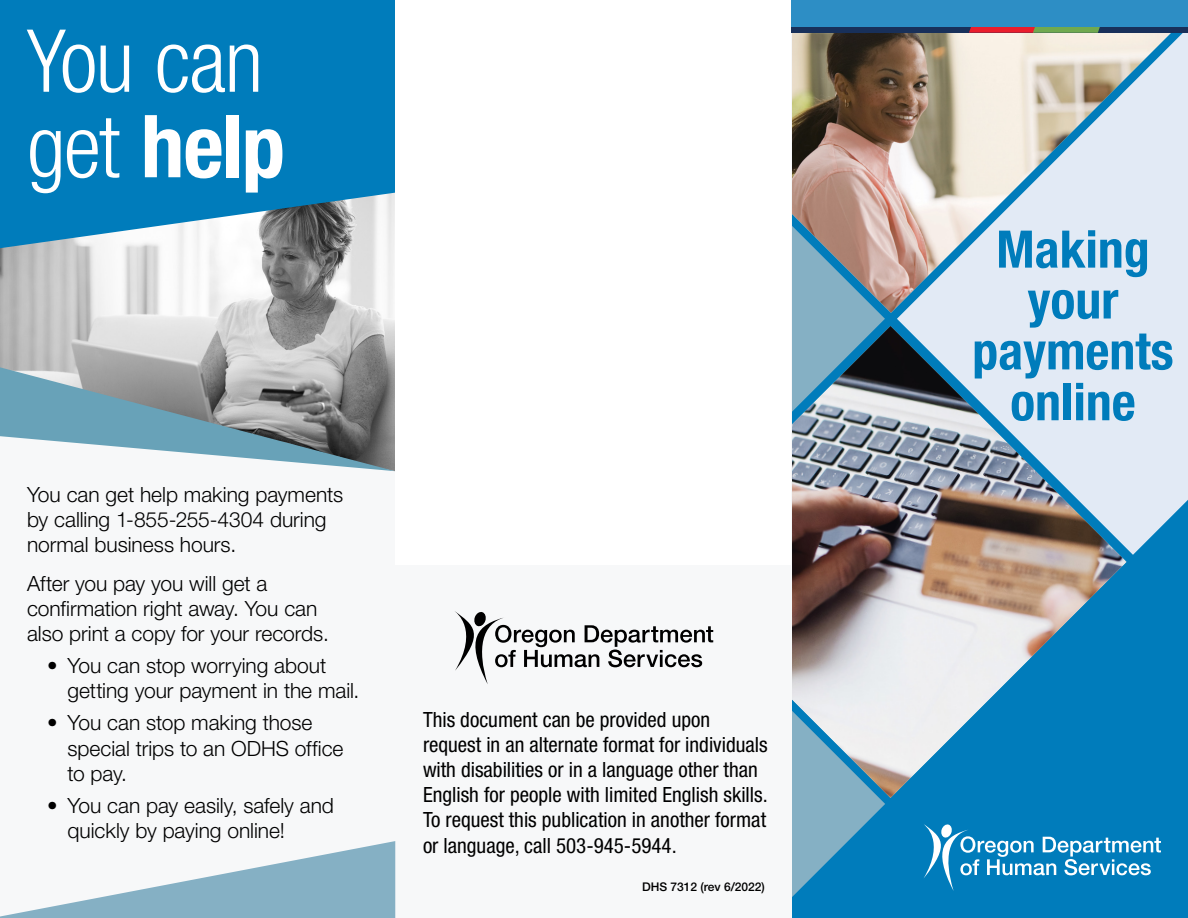
<style>
.page{position:relative;width:1188px;height:918px;background:#fff}
.page>*{position:absolute;margin:0;border:0;box-sizing:border-box;transform-origin:0 0}
.t1{font:300 condensed 87px/85.5px "Helvetica Neue LT Std";letter-spacing:-.02em;color:#fff}
.t2{font:700 condensed 51.75px/50.8px "Helvetica Neue LT Std";color:#007cbb;text-align:center}
.body{font:300 21px/25.2px "Helvetica Neue LT Std";letter-spacing:-.005em;color:#000}
.t3{font:condensed 21px/25.2px "Helvetica Neue LT Std";color:#000}
.t4{font:500 12px "Helvetica Neue LT Std";color:#000}
.s1{font-weight:700}
</style>
<div class="page">
<div style="left:792px;top:27px;width:396px;height:891px;background:#007cbb"></div>
<svg style="left:897px;top:33px;width:291px;height:522px;background:#d1e1f0"></svg>
<img style="left:792px;top:33px;width:380px;height:280px">
<svg style="left:792px;top:83px;width:93px;height:243px;background:#918985"></svg>
<svg style="left:792px;top:798px;width:93px;height:99px;fill:#85b0c4"></svg>
<img style="left:792px;top:326px;width:334px;height:472px">
<div style="left:0;top:0;width:792px;height:918px;background:#f7f8f9"></div>
<div style="left:792px;top:24px;width:396px;height:9px;background:#18305a"></div>
<svg style="left:969px;top:27px;width:131px;height:6px"></svg>
<div style="left:792px;top:0;width:396px;height:27px;background:#2d8ec5"></div>
<div style="left:0;top:0;width:395px;height:192px;background:#007cbb"></div>
<img style="left:0;top:192px;width:395px;height:280px">
<div style="left:395px;top:0;width:396px;height:565px;background:#fff"></div>
<svg style="left:0;top:841px;width:395px;height:77px"></svg>
<svg style="left:0;top:367px;width:395px;height:104px"></svg>
<svg style="left:455px;top:611px;width:258px;height:73px"></svg>
<svg style="left:924px;top:824px;width:237px;height:67px"></svg>
<p class="t1" style="left:27px;top:18px;width:260px">You can get <span class="s1">help</span></p>
<p class="body" style="left:27px;top:481px;width:318px">You can get help making payments by calling 1-855-255-4304 during normal business hours.</p>
<p class="body" style="left:27px;top:570px;width:303px">After you pay you will get a confirmation right away. You can also print a copy for your records.</p>
<p class="body" style="left:68px;top:653px;width:293px;text-indent:-20px">• You can stop worrying about getting your payment in the mail.</p>
<p class="body" style="left:68px;top:710px;width:278px;text-indent:-20px">• You can stop making those special trips to an ODHS office to pay.</p>
<p class="body" style="left:68px;top:792px;width:268px;text-indent:-20px">• You can pay easily, safely and quickly by paying online!</p>
<p class="t3" style="left:423px;top:706px;width:346px">This document can be provided upon request in an alternate format for individuals with disabilities or in a language other than English for people with limited English skills.<br>To request this publication in another format or language, call 503-945-5944.</p>
<p class="t4" style="left:642px;top:879px;width:124px">DHS 7312 (rev 6/2022)</p>
<p class="t2" style="left:972px;top:223px;width:203px">Making your payments online</p>
</div>
